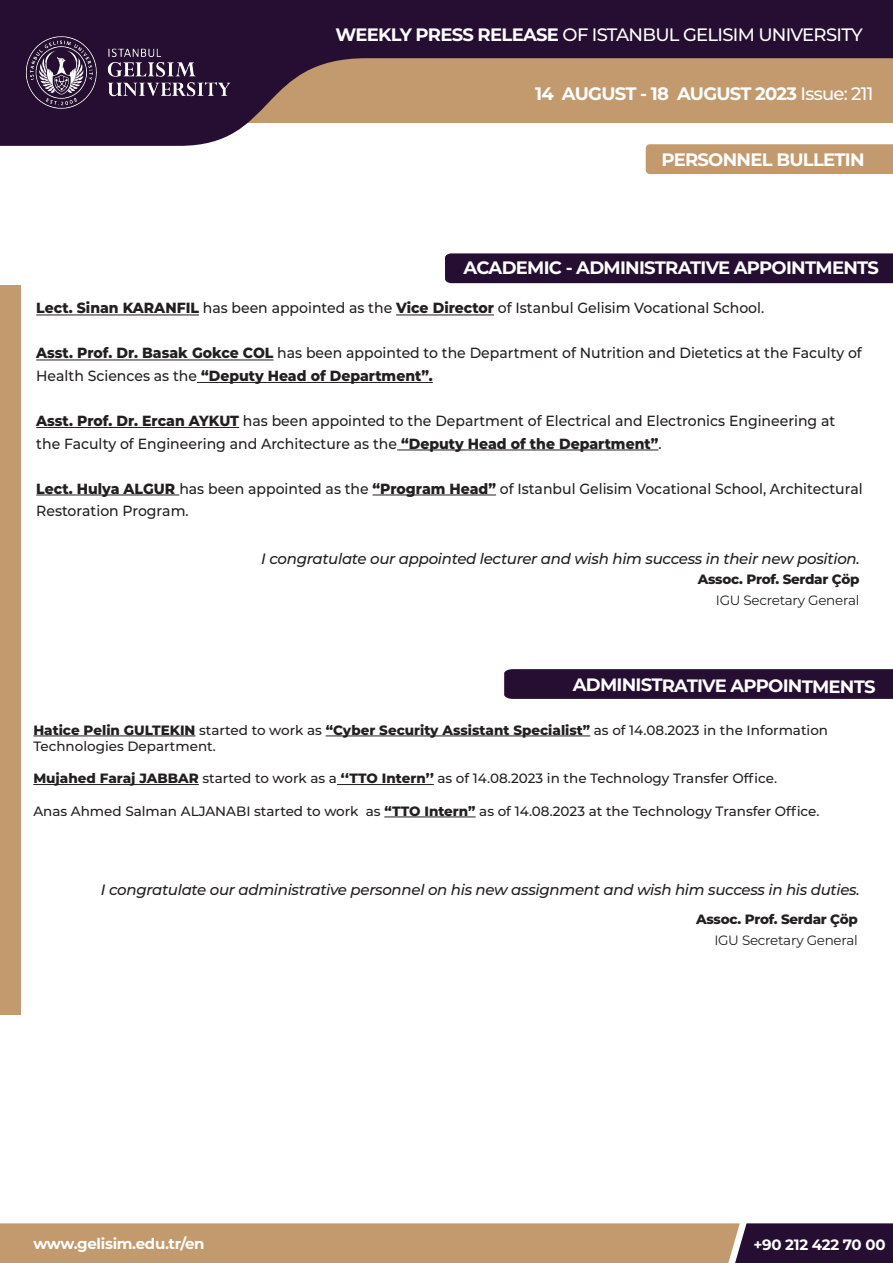
<style>
.page{position:relative;width:893px;height:1263px;background:#fff}
.page>*{position:absolute;margin:0;border:0;box-sizing:border-box;transform-origin:0 0}
.t1{font:700 18px "Montserrat";letter-spacing:-.04em;color:#fff}
.t2{font:500 18px "Montserrat";letter-spacing:-.04em;color:#fff}
.t3{font:italic 500 15px "Montserrat";letter-spacing:-.02em;color:#231f20}
.t4{font:700 15px "Montserrat";letter-spacing:-.02em;color:#fff}
.t5{font:500 14.7px/22.5px "Montserrat";color:#231f20;scale:.95 1}
.t6{font:500 13.5px/16.2px "Montserrat";color:#231f20}
.t7{font:800 13.5px "Montserrat";letter-spacing:-.02em;color:#231f20}
.t8{font:13.5px "Montserrat";letter-spacing:-.02em;color:#231f20}
.s1{font-weight:700}
.s2{font-weight:500}
.s3{font-weight:800}
</style>
<div class="page">
<svg style="left:0;top:0;width:893px;height:146px;background:#795f61"></svg>
<div style="left:646px;top:144px;width:247px;height:30px;background:#c29a6d"></div>
<svg style="left:0;top:1223px;width:893px;height:40px;background:#a88465"></svg>
<img style="left:12px;top:32px;width:232px;height:81px">
<div style="left:0;top:285px;width:20px;height:729px;background:#c29a6d"></div>
<div style="left:504px;top:669px;width:389px;height:30px;background:#250e31"></div>
<hr style="left:33px;top:736px;width:162px;height:1px;background:#231f20">
<hr style="left:326px;top:736px;width:264px;height:1px;background:#231f20">
<hr style="left:33px;top:784px;width:166px;height:1px;background:#231f20">
<hr style="left:337px;top:784px;width:97px;height:1px;background:#231f20">
<hr style="left:384px;top:817px;width:92px;height:1px;background:#231f20">
<hr style="left:36px;top:315px;width:163px;height:1px;background:#231f20">
<hr style="left:396px;top:315px;width:98px;height:1px;background:#231f20">
<hr style="left:36px;top:360px;width:238px;height:1px;background:#231f20">
<hr style="left:197px;top:382px;width:236px;height:1px;background:#231f20">
<hr style="left:36px;top:427px;width:203px;height:1px;background:#231f20">
<hr style="left:397px;top:450px;width:261px;height:1px;background:#231f20">
<hr style="left:36px;top:495px;width:143px;height:1px;background:#231f20">
<hr style="left:373px;top:495px;width:123px;height:1px;background:#231f20">
<div style="left:445px;top:253px;width:448px;height:30px;background:#250e31"></div>
<p class="t2" style="left:336px;top:22px;width:528px"><span class="s1">WEEKLY PRESS RELEASE</span> OF ISTANBUL GELISIM UNIVERSITY</p>
<p class="t1" style="left:535px;top:81px;width:340px">14 AUGUST - 18 AUGUST 2023 <span class="s2">Issue: 211</span></p>
<p class="t1" style="left:661px;top:147px;width:205px">PERSONNEL BULLETIN</p>
<p class="t1" style="left:463px;top:255px;width:417px">ACADEMIC - ADMINISTRATIVE APPOINTMENTS</p>
<p class="t5" style="left:36px;top:296px;width:768px"><span class="s3">Lect. Sinan KARANFIL</span> has been appointed as the <span class="s3">Vice Director</span> of Istanbul Gelisim Vocational School.</p>
<p class="t5" style="left:36px;top:341px;width:871px"><span class="s3">Asst. Prof. Dr. Basak Gokce COL</span> has been appointed to the Department of Nutrition and Dietetics at the Faculty of<br>Health Sciences as the <span class="s3">“Deputy Head of Department”.</span></p>
<p class="t5" style="left:36px;top:409px;width:843px"><span class="s3">Asst. Prof. Dr. Ercan AYKUT</span> has been appointed to the Department of Electrical and Electronics Engineering at the Faculty of Engineering and Architecture as the <span class="s3">“Deputy Head of the Department”</span>.</p>
<p class="t5" style="left:36px;top:476px;width:871px"><span class="s3">Lect. Hulya ALGUR</span> has been appointed as the <span class="s3">“Program Head”</span> of Istanbul Gelisim Vocational School, Architectural<br>Restoration Program.</p>
<p class="t3" style="left:261px;top:548px;width:600px">I congratulate our appointed lecturer and wish him success in their new position.</p>
<p class="t7" style="left:698px;top:570px;width:163px">Assoc. Prof. Serdar Çöp</p>
<p class="t8" style="left:716px;top:591px;width:145px">IGU Secretary General</p>
<p class="t1" style="left:573px;top:672px;width:304px">ADMINISTRATIVE APPOINTMENTS</p>
<p class="t6" style="left:33px;top:721px;width:796px"><span class="s3">Hatice Pelin GULTEKIN</span> started to work as <span class="s3">“Cyber Security Assistant Specialist”</span> as of 14.08.2023 in the Information<br>Technologies Department.</p>
<p class="t6" style="left:33px;top:770px;width:745px"><span class="s3">Mujahed Faraj JABBAR</span> started to work as a <span class="s3">‘‘TTO Intern’’</span> as of 14.08.2023 in the Technology Transfer Office.</p>
<p class="t6" style="left:33px;top:802px;width:788px">Anas Ahmed Salman ALJANABI started to work as <span class="s3">“TTO Intern”</span> as of 14.08.2023 at the Technology Transfer Office.</p>
<p class="t3" style="left:101px;top:879px;width:760px">I congratulate our administrative personnel on his new assignment and wish him success in his duties.</p>
<p class="t4" style="left:33px;top:1233px;width:173px">www.gelisim.edu.tr/en</p>
<p class="t7" style="left:696px;top:909px;width:163px">Assoc. Prof. Serdar Çöp</p>
<p class="t8" style="left:714px;top:931px;width:145px">IGU Secretary General</p>
<p class="t4" style="left:753px;top:1234px;width:134px">+90 212 422 70 00</p>
</div>
